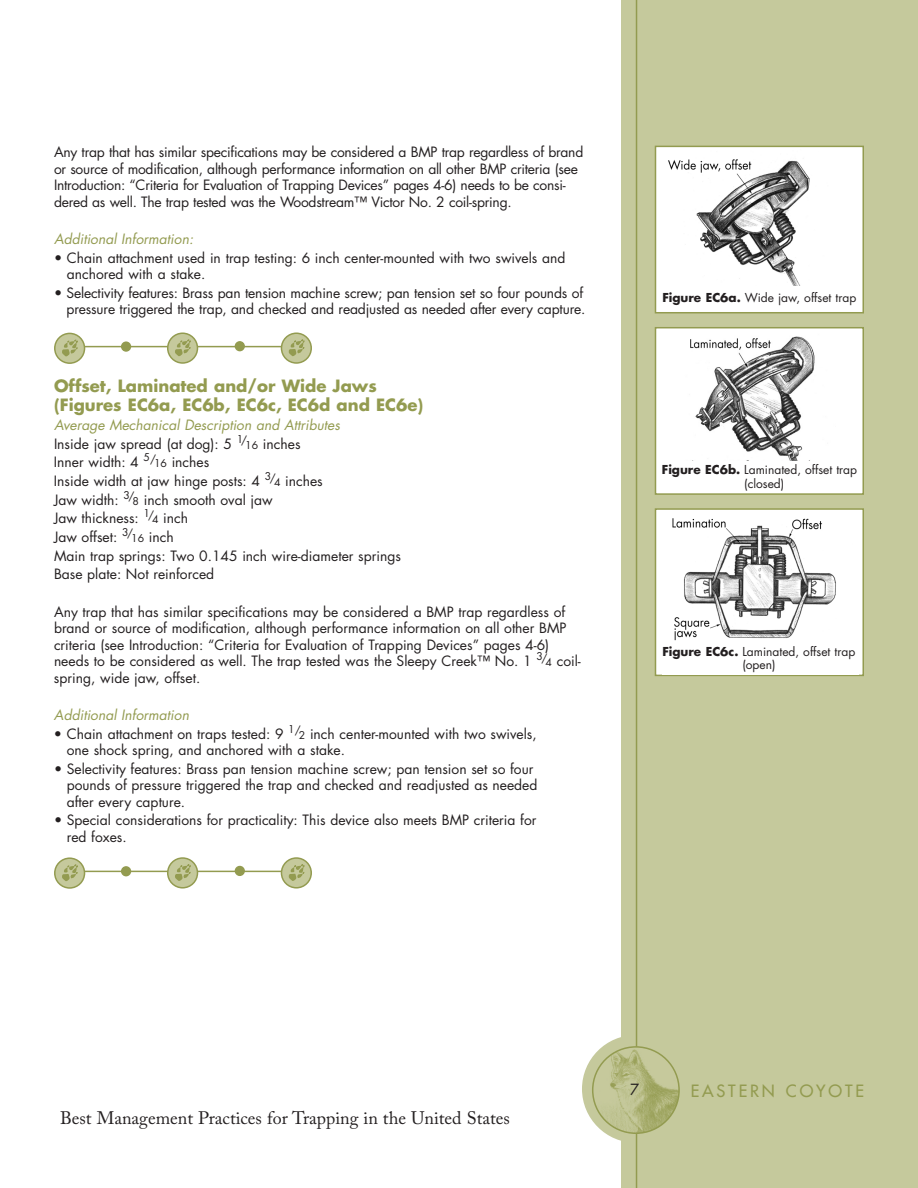
<style>
.page{position:relative;width:918px;height:1188px;background:#fff}
.page>*{position:absolute;margin:0;border:0;box-sizing:border-box;transform-origin:0 0}
.t1{font:18px "Adobe Caslon Pro";color:#231f20}
.t2{font:700 16.5px/19.5px "Futura Std";color:#939b50}
.t3{font:500 16.5px "Futura Std";letter-spacing:.175em;color:#939b50}
.t4{font:15px "Futura Std";color:#231f20}
.t5{font:13.8px/16.5px "Futura Std";color:#231f20}
.t6{font:13.8px/16.5px "Futura Std";letter-spacing:-.02em;color:#231f20}
.t7{font:italic 13.8px "Futura Std";color:#939b50}
.t8{font:12px/13.5px "Futura Std";color:#231f20}
.s1{font-style:italic;color:#939b50}
.s2{font-size:10.5px}
.s3{font-weight:700}
</style>
<div class="page">
<div style="left:621px;top:0;width:297px;height:1188px;background:#c5c99c"></div>
<div style="left:582px;top:1035px;width:108px;height:108px;background:#c5c99c;border-radius:50%"></div>
<hr style="left:636px;top:0;width:1px;height:1188px;background:#939b50">
<svg style="left:592px;top:1046px;width:88px;height:88px"></svg>
<img style="left:658px;top:149px;width:203px;height:161px">
<div style="left:655px;top:146px;width:209px;height:167px;border:2px solid #939b50"></div>
<div style="left:656px;top:328px;width:207px;height:166px;background:#fff"></div>
<img style="left:690px;top:336px;width:125px;height:125px">
<div style="left:655px;top:327px;width:209px;height:168px;border:2px solid #939b50"></div>
<div style="left:656px;top:509px;width:207px;height:166px;background:#fff"></div>
<img style="left:672px;top:518px;width:164px;height:123px">
<div style="left:655px;top:508px;width:209px;height:168px;border:2px solid #939b50"></div>
<div style="left:662px;top:286px;width:196px;height:23px;background:#fff"></div>
<div style="left:662px;top:645px;width:197px;height:30px;background:#fff"></div>
<hr style="left:74px;top:346px;width:229px;height:1px;background:#939b50">
<svg style="left:54px;top:333px;width:31px;height:31px"></svg>
<svg style="left:281px;top:332px;width:31px;height:32px"></svg>
<svg style="left:167px;top:332px;width:31px;height:32px"></svg>
<svg style="left:121px;top:341px;width:10px;height:11px"></svg>
<svg style="left:235px;top:341px;width:10px;height:10px"></svg>
<hr style="left:74px;top:871px;width:229px;height:1px;background:#939b50">
<svg style="left:54px;top:857px;width:31px;height:32px"></svg>
<svg style="left:281px;top:857px;width:31px;height:32px"></svg>
<svg style="left:167px;top:857px;width:31px;height:32px"></svg>
<svg style="left:121px;top:866px;width:10px;height:10px"></svg>
<svg style="left:235px;top:866px;width:10px;height:10px"></svg>
<p class="t6" style="left:54px;top:145px;width:531px">Any trap that has similar specifications may be considered a BMP trap regardless of brand or source of modification, although performance information on all other BMP criteria (see Introduction: “Criteria for Evaluation of Trapping Devices” pages 4-6) needs to be consi&shy;dered as well. The trap tested was the Woodstream™ Victor No. 2 coil-spring.</p>
<p class="t7" style="left:54px;top:232px;width:141px">Additional Information:</p>
<p class="t5" style="left:67px;top:250px;width:500px;text-indent:-13px">• Chain attachment used in trap testing: 6 inch center-mounted with two swivels and anchored with a stake.</p>
<p class="t5" style="left:54px;top:285px;width:533px;text-align:right">• Selectivity features: Brass pan tension machine screw; pan tension set so four pounds of pressure triggered the trap, and checked and readjusted as needed after every capture.</p>
<p class="t2" style="left:54px;top:377px;width:371px">Offset, Laminated and/or Wide Jaws (Figures EC6a, EC6b, EC6c, EC6d and EC6e)</p>
<p class="t5" style="left:54px;top:417px;width:348px;line-height:18.6px"><span class="s1">Average Mechanical Description and Attributes<br></span>Inside jaw spread (at dog): 5 <sup>1/</sup><span class="s2">16</span> inches<br>Inner width: 4 <sup>5/</sup><span class="s2">16</span> inches<br>Inside width at jaw hinge posts: 4 <sup>3/</sup><span class="s2">4</span> inches<br>Jaw width: <sup>3/</sup><span class="s2">8</span> inch smooth oval jaw<br>Jaw thickness: <sup>1/</sup><span class="s2">4</span> inch<br>Jaw offset: <sup>3/</sup><span class="s2">16</span> inch<br>Main trap springs: Two 0.145 inch wire-diameter springs Base plate: Not reinforced</p>
<p class="t5" style="left:54px;top:604px;width:528px">Any trap that has similar specifications may be considered a BMP trap regardless of brand or source of modification, although performance information on all other BMP criteria (see Introduction: “Criteria for Evaluation of Trapping Devices” pages 4-6) needs to be considered as well. The trap tested was the Sleepy Creek™ No. 1 <sup>3/</sup><span class="s2">4</span> coil&shy;spring, wide jaw, offset.</p>
<p class="t7" style="left:54px;top:708px;width:137px">Additional Information</p>
<p class="t5" style="left:67px;top:726px;width:472px;text-indent:-13px">• Chain attachment on traps tested: 9 <sup>1/</sup><span class="s2">2</span> inch center-mounted with two swivels, one shock spring, and anchored with a stake.</p>
<p class="t5" style="left:67px;top:761px;width:472px;text-indent:-13px">• Selectivity features: Brass pan tension machine screw; pan tension set so four pounds of pressure triggered the trap and checked and readjusted as needed after every capture.</p>
<p class="t5" style="left:67px;top:813px;width:471px;text-indent:-13px">• Special considerations for practicality: This device also meets BMP criteria for red foxes.</p>
<p class="t8" style="left:662px;top:292px;width:195px"><span class="s3">Figure EC6a.</span> Wide jaw, offset trap</p>
<p class="t8" style="left:744px;top:464px;width:114px;text-indent:-82px"><span class="s3">Figure EC6b.</span> Laminated, offset trap (closed)</p>
<p class="t8" style="left:662px;top:645px;width:194px;text-align:center"><span class="s3">Figure EC6c.</span> Laminated, offset trap (open)</p>
<h1 class="t1" style="left:60px;top:1111px;width:452px">Best Management Practices for Trapping in the United States</h1>
<p class="t4" style="left:630px;top:1082px;width:11px">7</p>
<p class="t3" style="left:691px;top:1083px;width:175px">EASTERN COYOTE</p>
</div>
